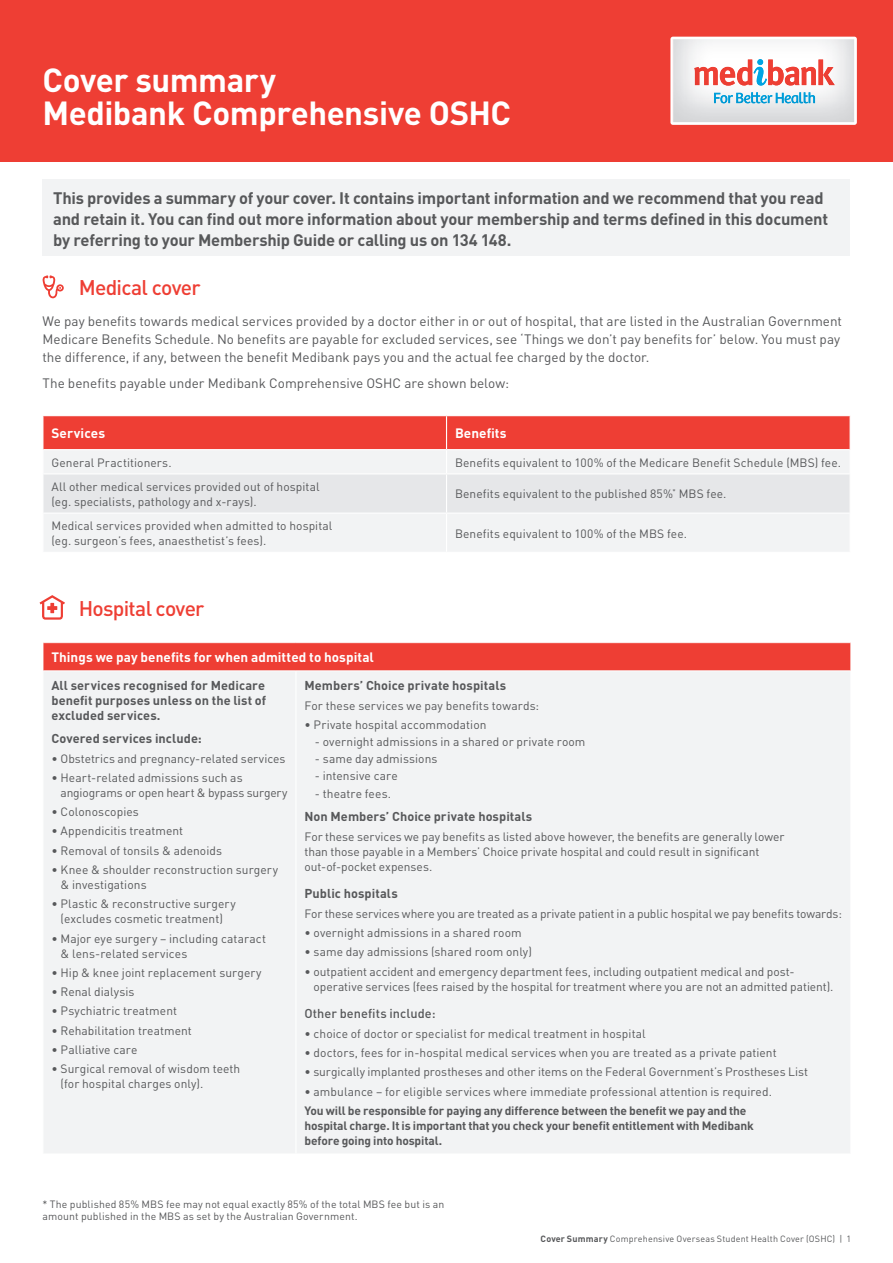
<style>
.page{position:relative;width:893px;height:1263px;background:#fff}
.page>*{position:absolute;margin:0;border:0;box-sizing:border-box;transform-origin:0 0}
.t1{font:700 33px/33px "DIN";letter-spacing:-.015em;color:#fff}
.t2{font:500 21px "DIN";letter-spacing:-.035em;color:#ee3e34}
.t3{font:700 16.5px/21px "DIN";letter-spacing:-.015em;color:#57585a}
.t4{font:13.5px/18px "DIN";color:#57585a}
.t5{font:700 13.5px "DIN";letter-spacing:.005em;color:#fff}
.t6{font:700 12.75px/15px "DIN";letter-spacing:.005em;color:#57585a;text-align:justify}
.t7{font:500 12.75px "DIN";letter-spacing:.005em;color:#57585a}
.t8{font:12px/15px "DIN";letter-spacing:.005em;color:#57585a}
.t9{font:700 12px/15px "DIN";letter-spacing:-.01em;color:#57585a}
.t10{font:10.5px/12px "DIN";letter-spacing:.015em;color:#57585a}
.t11{font:9px "DIN";letter-spacing:.02em;color:#57585a}
.s1{font-weight:700}
</style>
<div class="page">
<div style="left:0;top:0;width:893px;height:162px;background:#ee3e34"></div>
<svg style="left:670px;top:37px;width:187px;height:88px;background:#e5dadc"></svg>
<div style="left:44px;top:514px;width:805px;height:38px;background:#f2f3f4"></div>
<svg style="left:43px;top:416px;width:807px;height:96px"></svg>
<hr style="left:43px;top:473px;width:403px;height:1px;background:#fff">
<hr style="left:446px;top:473px;width:404px;height:1px;background:#fff">
<hr style="left:446px;top:474px;width:1px;height:38px;background:#fff">
<hr style="left:446px;top:514px;width:1px;height:38px;background:#fff">
<svg style="left:40px;top:595px;width:25px;height:25px"></svg>
<div style="left:43px;top:179px;width:807px;height:77px;background:#f2f3f4"></div>
<svg style="left:42px;top:275px;width:22px;height:23px"></svg>
<div style="left:43px;top:643px;width:808px;height:28px;background:#ee3e34"></div>
<div style="left:44px;top:672px;width:806px;height:481px;background:#f2f3f4"></div>
<svg style="left:43px;top:643px;width:1px;height:27px"></svg>
<svg style="left:850px;top:643px;width:1px;height:27px"></svg>
<hr style="left:43px;top:670px;width:253px;height:1px;background:#fff">
<hr style="left:296px;top:670px;width:555px;height:1px;background:#fff">
<hr style="left:295px;top:671px;width:1px;height:482px;background:#fff">
<h1 class="t1" style="left:43px;top:62px;width:470px">Cover summary<br>Medibank Comprehensive OSHC</h1>
<p class="t3" style="left:53px;top:186px;width:776px">This provides a summary of your cover. It contains important information and we recommend that you read and retain it. You can find out more information about your membership and terms defined in this document by referring to your Membership Guide or calling us on 134 148.</p>
<h2 class="t2" style="left:79px;top:274px;width:124px">Medical cover</h2>
<p class="t4" style="left:43px;top:312px;width:801px">We pay benefits towards medical services provided by a doctor either in or out of hospital, that are listed in the Australian Government<br>Medicare Benefits Schedule. No benefits are payable for excluded services, see ‘Things we don’t pay benefits for’ below. You must pay the difference, if any, between the benefit Medibank pays you and the actual fee charged by the doctor.</p>
<p class="t4" style="left:43px;top:374px;width:468px">The benefits payable under Medibank Comprehensive OSHC are shown below:</p>
<p class="t5" style="left:51px;top:425px;width:55px">Services</p>
<p class="t5" style="left:455px;top:425px;width:53px">Benefits</p>
<p class="t8" style="left:51px;top:455px;width:122px">General Practitioners.</p>
<p class="t8" style="left:455px;top:455px;width:387px">Benefits equivalent to 100% of the Medicare Benefit Schedule (MBS) fee.</p>
<p class="t8" style="left:51px;top:479px;width:270px">All other medical services provided out of hospital (eg. specialists, pathology and x-rays).</p>
<p class="t8" style="left:455px;top:486px;width:273px">Benefits equivalent to the published 85%<sup>*</sup> MBS fee.</p>
<p class="t8" style="left:51px;top:518px;width:283px">Medical services provided when admitted to hospital (eg. surgeon’s fees, anaesthetist’s fees).</p>
<p class="t8" style="left:455px;top:525px;width:233px">Benefits equivalent to 100% of the MBS fee.</p>
<h2 class="t2" style="left:79px;top:595px;width:127px">Hospital cover</h2>
<p class="t5" style="left:51px;top:649px;width:324px">Things we pay benefits for when admitted to hospital</p>
<p class="t6" style="left:51px;top:677px;width:216px">All services recognised for Medicare benefit purposes unless on the list of excluded services.</p>
<p class="t6" style="left:51px;top:731px;width:152px">Covered services include:</p>
<p class="t8" style="left:51px;top:751px;width:236px">• Obstetrics and pregnancy-related services</p>
<p class="t8" style="left:61px;top:770px;width:228px;text-indent:-9px">• Heart-related admissions such as angiograms or open heart &amp; bypass surgery</p>
<p class="t8" style="left:51px;top:804px;width:89px">• Colonoscopies</p>
<p class="t8" style="left:51px;top:823px;width:133px">• Appendicitis treatment</p>
<p class="t8" style="left:51px;top:843px;width:172px">• Removal of tonsils &amp; adenoids</p>
<p class="t8" style="left:61px;top:862px;width:219px;text-indent:-9px">• Knee &amp; shoulder reconstruction surgery &amp; investigations</p>
<p class="t8" style="left:51px;top:896px;width:186px;text-align:center">• Plastic &amp; reconstructive surgery (excludes cosmetic treatment)</p>
<p class="t8" style="left:61px;top:930px;width:207px;text-indent:-9px">• Major eye surgery – including cataract &amp; lens-related services</p>
<p class="t8" style="left:51px;top:965px;width:212px">• Hip &amp; knee joint replacement surgery</p>
<p class="t8" style="left:51px;top:984px;width:85px">• Renal dialysis</p>
<p class="t8" style="left:51px;top:1003px;width:127px">• Psychiatric treatment</p>
<p class="t8" style="left:51px;top:1022px;width:142px">• Rehabilitation treatment</p>
<p class="t8" style="left:51px;top:1042px;width:88px">• Palliative care</p>
<p class="t8" style="left:61px;top:1061px;width:181px;text-indent:-9px">• Surgical removal of wisdom teeth (for hospital charges only).</p>
<p class="t6" style="left:304px;top:677px;width:203px">Members’ Choice private hospitals</p>
<p class="t8" style="left:304px;top:697px;width:236px">For these services we pay benefits towards:</p>
<p class="t8" style="left:304px;top:717px;width:184px">• Private hospital accommodation</p>
<p class="t8" style="left:315px;top:734px;width:272px">- overnight admissions in a shared or private room</p>
<p class="t8" style="left:315px;top:751px;width:124px">- same day admissions</p>
<p class="t8" style="left:315px;top:768px;width:84px">- intensive care</p>
<p class="t8" style="left:315px;top:785px;width:78px">- theatre fees.</p>
<p class="t6" style="left:304px;top:808px;width:229px">Non Members’ Choice private hospitals</p>
<p class="t8" style="left:304px;top:828px;width:482px">For these services we pay benefits as listed above however, the benefits are generally lower than those payable in a Members’ Choice private hospital and could result in significant out-of-pocket expenses.</p>
<p class="t6" style="left:304px;top:886px;width:95px">Public hospitals</p>
<p class="t8" style="left:304px;top:906px;width:539px">For these services where you are treated as a private patient in a public hospital we pay benefits towards:</p>
<p class="t8" style="left:304px;top:925px;width:219px">• overnight admissions in a shared room</p>
<p class="t8" style="left:304px;top:944px;width:229px">• same day admissions (shared room only)</p>
<p class="t8" style="left:314px;top:963px;width:521px;text-indent:-9px">• outpatient accident and emergency department fees, including outpatient medical and post&shy;operative services (fees raised by the hospital for treatment where you are not an admitted patient).</p>
<p class="t7" style="left:304px;top:1006px;width:133px">Other benefits include:</p>
<p class="t8" style="left:304px;top:1026px;width:343px">• choice of doctor or specialist for medical treatment in hospital</p>
<p class="t8" style="left:304px;top:1045px;width:474px">• doctors, fees for in-hospital medical services when you are treated as a private patient</p>
<p class="t8" style="left:304px;top:1064px;width:505px">• surgically implanted prostheses and other items on the Federal Government’s Prostheses List</p>
<p class="t8" style="left:304px;top:1084px;width:469px">• ambulance – for eligible services where immediate professional attention is required.</p>
<p class="t9" style="left:304px;top:1102px;width:451px">You will be responsible for paying any difference between the benefit we pay and the hospital charge. It is important that you check your benefit entitlement with Medibank before going into hospital.</p>
<p class="t10" style="left:43px;top:1198px;width:403px">* The published 85% MBS fee may not equal exactly 85% of the total MBS fee but is an amount published in the MBS as set by the Australian Government.</p>
<p class="t11" style="left:540px;top:1233px;width:312px"><span class="s1">Cover Summary</span> Comprehensive Overseas Student Health Cover (OSHC) | 1</p>
</div>
